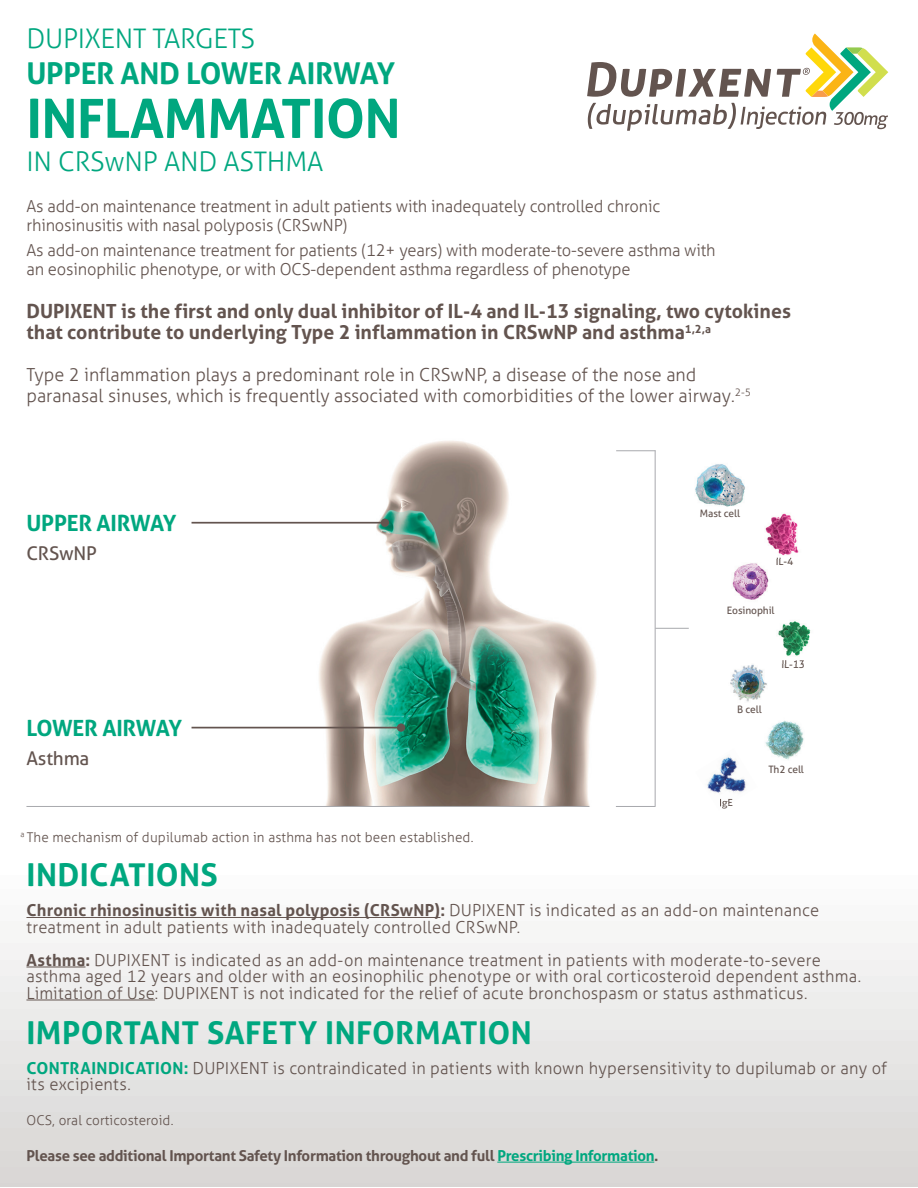
<style>
.page{position:relative;width:918px;height:1188px;background:#fff}
.page>*{position:absolute;margin:0;border:0;box-sizing:border-box;transform-origin:0 0}
.t1{font:700 54px "Aller";letter-spacing:-.01em;color:#00a77f}
.t2{font:700 31.5px "Aller";letter-spacing:.01em;color:#00a77f}
.t3{font:700 30px "Aller";letter-spacing:-.01em;color:#00a77f}
.t4{font:300 27px "Aller";letter-spacing:-.01em;color:#00a77f}
.t5{font:700 22.35px "Aller";letter-spacing:-.01em;color:#00a77f}
.t6{font:700 19.5px/21px "Aller";color:#63544f}
.t7{font:18.9px "Aller";letter-spacing:-.01em;color:#63544f}
.t8{font:300 18px/21px "Aller";color:#63544f}
.t9{font:300 16.5px/16.5px "Aller";letter-spacing:.005em;color:#63544f}
.t10{font:700 15px "Aller";letter-spacing:-.02em;color:#63544f}
.t11{font:300 13.5px "Aller";letter-spacing:.01em;color:#63544f}
.t12{font:10.2px "Aller";letter-spacing:-.01em;color:#63544f}
.s1{font-weight:700}
.s2{font-weight:700;color:#00a77f}
.s3{color:#00a77f}
</style>
<div class="page">
<div style="left:0;top:875px;width:918px;height:311px;background:linear-gradient(to bottom,#fcfdfd,#d7d5d4)"></div>
<img style="left:249px;top:441px;width:392px;height:366px">
<hr style="left:192px;top:727px;width:209px;height:1px;background:#63544f">
<hr style="left:192px;top:522px;width:192px;height:2px;background:#63544f">
<div style="left:381px;top:519px;width:8px;height:8px;background:#63544f;border-radius:50%"></div>
<div style="left:397px;top:723px;width:8px;height:9px;background:#63544f;border-radius:50%"></div>
<img style="left:695px;top:464px;width:50px;height:43px">
<hr style="left:655px;top:628px;width:34px;height:1px;background:#a8a9ad">
<hr style="left:616px;top:450px;width:40px;height:1px;background:#a8a9ad">
<hr style="left:655px;top:450px;width:1px;height:356px;background:#a8a9ad">
<hr style="left:616px;top:806px;width:40px;height:1px;background:#a8a9ad">
<img style="left:765px;top:513px;width:34px;height:45px">
<img style="left:732px;top:563px;width:37px;height:37px">
<img style="left:778px;top:621px;width:33px;height:35px">
<img style="left:782px;top:660px;width:22px;height:3px">
<img style="left:765px;top:720px;width:39px;height:40px">
<img style="left:730px;top:664px;width:37px;height:38px">
<img style="left:707px;top:757px;width:39px;height:43px">
<svg style="left:720px;top:799px;width:12px;height:10px"></svg>
<hr style="left:26px;top:806px;width:563px;height:1px;background:#a8a9ad">
<hr style="left:497px;top:1162px;width:157px;height:1px;background:#00a77f">
<svg style="left:587px;top:34px;width:301px;height:97px"></svg>
<hr style="left:26px;top:917px;width:414px;height:1px;background:#63544f">
<hr style="left:26px;top:967px;width:60px;height:1px;background:#63544f">
<hr style="left:26px;top:1000px;width:129px;height:1px;background:#63544f">
<h3 class="t4" style="left:26px;top:22px;width:230px">DUPIXENT TARGETS</h3>
<h3 class="t3" style="left:26px;top:55px;width:370px">UPPER AND LOWER AIRWAY</h3>
<h1 class="t1" style="left:26px;top:85px;width:376px">INFLAMMATION</h1>
<h3 class="t4" style="left:26px;top:145px;width:298px">IN CRSwNP AND ASTHMA</h3>
<p class="t9" style="left:26px;top:197px;width:635px;line-height:18.8px">As add-on maintenance treatment in adult patients with inadequately controlled chronic rhinosinusitis with nasal polyposis (CRSwNP)</p>
<p class="t9" style="left:26px;top:241px;width:691px;line-height:18.8px">As add-on maintenance treatment for patients (12+ years) with moderate-to-severe asthma with an eosinophilic phenotype, or with OCS-dependent asthma regardless of phenotype</p>
<p class="t6" style="left:26px;top:301px;width:766px">DUPIXENT is the first and only dual inhibitor of IL-4 and IL-13 signaling, two cytokines that contribute to underlying Type 2 inflammation in CRSwNP and asthma<sup>1,2,a</sup></p>
<p class="t8" style="left:26px;top:365px;width:726px">Type 2 inflammation plays a predominant role in CRSwNP, a disease of the nose and paranasal sinuses, which is frequently associated with comorbidities of the lower airway.<sup>2-5</sup></p>
<h3 class="t5" style="left:26px;top:509px;width:152px">UPPER AIRWAY</h3>
<p class="t7" style="left:26px;top:542px;width:72px">CRSwNP</p>
<p class="t12" style="left:700px;top:507px;width:42px">Mast cell</p>
<p class="t12" style="left:776px;top:555px;width:19px">IL-4</p>
<p class="t12" style="left:727px;top:604px;width:49px">Eosinophil</p>
<h3 class="t5" style="left:26px;top:714px;width:157px">LOWER AIRWAY</h3>
<p class="t7" style="left:26px;top:747px;width:64px">Asthma</p>
<p class="t11" style="left:21px;top:829px;width:454px"><sup>a</sup> The mechanism of dupilumab action in asthma has not been established.</p>
<p class="t12" style="left:737px;top:703px;width:26px">B cell</p>
<p class="t12" style="left:782px;top:658px;width:25px">IL-13</p>
<p class="t12" style="left:719px;top:796px;width:15px">IgE</p>
<p class="t12" style="left:768px;top:763px;width:37px">Th2 cell</p>
<h2 class="t2" style="left:26px;top:856px;width:193px">INDICATIONS</h2>
<p class="t9" style="left:26px;top:902px;width:794px"><span class="s1">Chronic rhinosinusitis with nasal polyposis (CRSwNP):</span> DUPIXENT is indicated as an add-on maintenance treatment in adult patients with inadequately controlled CRSwNP.</p>
<p class="t9" style="left:26px;top:952px;width:836px"><span class="s1">Asthma:</span> DUPIXENT is indicated as an add-on maintenance treatment in patients with moderate-to-severe asthma aged 12 years and older with an eosinophilic phenotype or with oral corticosteroid dependent asthma.<br>Limitation of Use: DUPIXENT is not indicated for the relief of acute bronchospasm or status asthmaticus.</p>
<h2 class="t2" style="left:26px;top:1013px;width:507px">IMPORTANT SAFETY INFORMATION</h2>
<p class="t9" style="left:26px;top:1060px;width:862px"><span class="s2">CONTRAINDICATION:</span> DUPIXENT is contraindicated in patients with known hypersensitivity to dupilumab or any of its excipients.</p>
<p class="t11" style="left:26px;top:1112px;width:148px">OCS, oral corticosteroid.</p>
<p class="t10" style="left:26px;top:1146px;width:634px">Please see additional Important Safety Information throughout and full <span class="s3">Prescribing Information</span>.</p>
</div>
